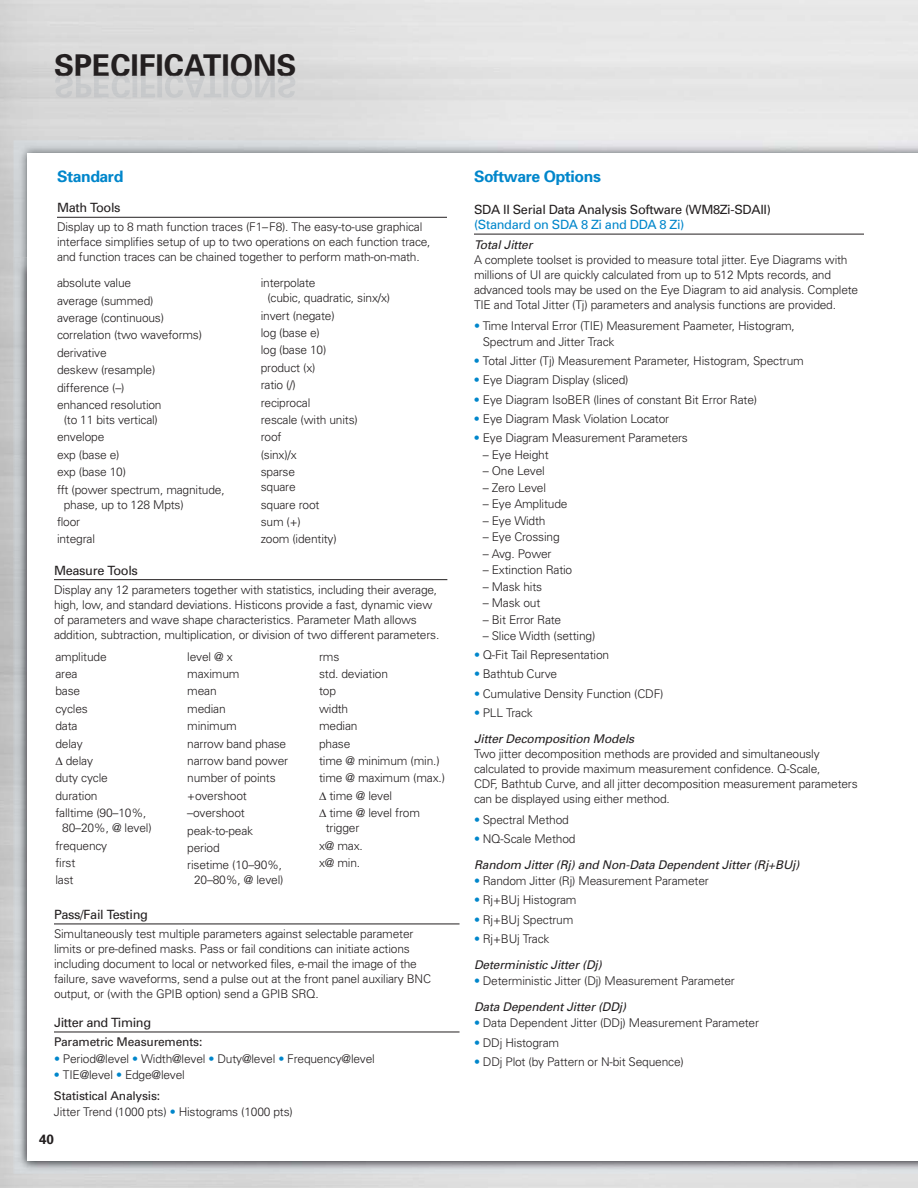
<style>
.page{position:relative;width:918px;height:1188px;background:#fff}
.page>*{position:absolute;margin:0;border:0;box-sizing:border-box;transform-origin:0 0}
.t1{font:700 30px "Univers";color:#231f20}
.t2{font:700 15.75px "Univers";letter-spacing:-.025em;color:#0086cb}
.t3{font:700 13.5px "Univers";color:#231f20}
.t4{font:12.75px "Univers";letter-spacing:-.025em;color:#231f20}
.t5{font:12.75px "Univers";letter-spacing:-.025em;color:#0086cb}
.t6{font:300 12px/17.4px "Univers";letter-spacing:-.015em;color:#231f20}
.t7{font:italic 12px/25.8px "Univers";color:#231f20}
.t8{font:12px/20.4px "Univers";letter-spacing:-.015em;color:#231f20}
.s1{font-family:"Arial";font-weight:400}
.s2{color:#0086cb}
.s3{font-weight:300;color:#0086cb}
.s4{font-weight:300}
.s5{font-weight:300;font-style:normal;color:#0086cb}
.s6{font-weight:300;font-style:normal}
.s7{font-weight:400;font-style:italic}
</style>
<div class="page">
<img style="left:14px;top:257px;width:904px;height:917px">
<div style="left:27px;top:153px;width:891px;height:1008px;background:#fff"></div>
<hr style="left:57px;top:217px;width:390px;height:1px;background:#231f20">
<hr style="left:474px;top:234px;width:390px;height:1px;background:#231f20">
<hr style="left:54px;top:579px;width:393px;height:1px;background:#231f20">
<img style="left:55px;top:75px;width:240px;height:23px">
<hr style="left:54px;top:924px;width:406px;height:1px;background:#231f20">
<hr style="left:54px;top:1032px;width:406px;height:1px;background:#231f20">
<h1 class="t1" style="left:54px;top:54px;width:244px">SPECIFICATIONS</h1>
<h2 class="t2" style="left:57px;top:170px;width:68px">Standard</h2>
<p class="t4" style="left:57px;top:203px;width:65px">Math Tools</p>
<p class="t6" style="left:57px;top:221px;width:375px;line-height:15px">Display up to 8 math function traces (F1–F8). The easy-to-use graphical interface simplifies setup of up to two operations on each function trace, and function traces can be chained together to perform math-on-math.</p>
<p class="t6" style="left:57px;top:275px;width:147px">absolute value<br>average (summed)<br>average (continuous) correlation (two waveforms) derivative<br>deskew (resample) difference (–)<br>enhanced resolution</p>
<p class="t6" style="left:57px;top:412px;width:169px;text-indent:7px">(to 11 bits vertical)<br>envelope<br>exp (base e)<br>exp (base 10)<br>fft (power spectrum, magnitude,</p>
<p class="t6" style="left:57px;top:497px;width:128px;text-indent:7px">phase, up to 128 Mpts) floor<br>integral</p>
<p class="t6" style="left:267px;top:276px;width:124px;line-height:15px;text-indent:-7px">interpolate<br>(cubic, quadratic, sinx/x)</p>
<p class="t6" style="left:261px;top:308px;width:99px">invert (negate)<br>log (base e)<br>log (base 10) product (x)<br>ratio (/)<br>reciprocal<br>rescale (with units) roof<br>(sinx)/x<br>sparse</p>
<p class="t6" style="left:261px;top:479px;width:78px">square<br>square root sum (+)<br>zoom (identity)</p>
<p class="t4" style="left:54px;top:565px;width:85px">Measure Tools</p>
<p class="t6" style="left:54px;top:583px;width:387px;line-height:15px">Display any 12 parameters together with statistics, including their average, high, low, and standard deviations. Histicons provide a fast, dynamic view of parameters and wave shape characteristics. Parameter Math allows addition, subtraction, multiplication, or division of two different parameters.</p>
<p class="t6" style="left:56px;top:649px;width:93px">amplitude<br>area<br>base<br>cycles<br>data<br>delay<br><span class="s1">Δ</span> delay<br>duty cycle duration<br>falltime (90–10%,</p>
<p class="t6" style="left:56px;top:820px;width:98px;text-indent:7px">80–20%, @ level) frequency<br>first<br>last</p>
<p class="t6" style="left:187px;top:649px;width:102px">level @ x<br>maximum<br>mean<br>median<br>minimum<br>narrow band phase narrow band power number of points +overshoot –overshoot peak-to-peak period<br>risetime (10–90%,</p>
<p class="t6" style="left:194px;top:872px;width:91px">20–80%, @ level)</p>
<p class="t6" style="left:319px;top:649px;width:127px">rms<br>std. deviation<br>top<br>width<br>median<br>phase<br>time @ minimum (min.) time @ maximum (max.)<br><span class="s1">Δ</span> time @ level<br><span class="s1">Δ</span> time @ level from</p>
<p class="t6" style="left:319px;top:820px;width:45px;text-align:center">trigger x@ max. x@ min.</p>
<p class="t4" style="left:54px;top:910px;width:96px">Pass/Fail Testing</p>
<p class="t6" style="left:54px;top:928px;width:379px;line-height:15px">Simultaneously test multiple parameters against selectable parameter limits or pre-defined masks. Pass or fail conditions can initiate actions including document to local or networked files, e-mail the image of the failure, save waveforms, send a pulse out at the front panel auxiliary BNC output, or (with the GPIB option) send a GPIB SRQ.</p>
<p class="t4" style="left:54px;top:1018px;width:99px">Jitter and Timing</p>
<p class="t8" style="left:54px;top:1033px;width:150px">Parametric Measurements:</p>
<p class="t6" style="left:54px;top:1051px;width:322px"><span class="s2">•</span> Period@level <span class="s2">•</span> Width@level <span class="s2">•</span> Duty@level <span class="s2">•</span> Frequency@level</p>
<p class="t8" style="left:54px;top:1066px;width:132px"><span class="s3">•</span> <span class="s4">TIE@level</span> <span class="s3">•</span> <span class="s4">Edge@level<br></span>Statistical Analysis:</p>
<p class="t6" style="left:54px;top:1104px;width:240px">Jitter Trend (1000 pts) <span class="s2">•</span> Histograms (1000 pts)</p>
<p class="t3" style="left:39px;top:1134px;width:16px">40</p>
<h2 class="t2" style="left:474px;top:170px;width:128px">Software Options</h2>
<p class="t4" style="left:474px;top:205px;width:299px">SDA II Serial Data Analysis Software (WM8Zi-SDAII)</p>
<p class="t5" style="left:474px;top:220px;width:212px">(Standard on SDA 8 Zi and DDA 8 Zi)</p>
<p class="t7" style="left:474px;top:232px;width:62px">TotalJitter</p>
<p class="t6" style="left:474px;top:253px;width:386px;line-height:15px">A complete toolset is provided to measure total jitter. Eye Diagrams with millions of UI are quickly calculated from up to 512 Mpts records, and advanced tools may be used on the Eye Diagram to aid analysis. Complete TIE and Total Jitter (Tj) parameters and analysis functions are provided.</p>
<p class="t6" style="left:483px;top:318px;width:314px;line-height:16.5px;text-indent:-9px"><span class="s2">•</span> Time Interval Error (TIE) Measurement Paameter, Histogram,<br>Spectrum and Jitter Track</p>
<p class="t6" style="left:474px;top:353px;width:331px"><span class="s2">•</span> Total Jitter (Tj) Measurement Parameter, Histogram, Spectrum</p>
<p class="t6" style="left:474px;top:373px;width:156px"><span class="s2">•</span> Eye Diagram Display (sliced)</p>
<p class="t6" style="left:474px;top:392px;width:285px"><span class="s2">•</span> Eye Diagram IsoBER (lines of constant Bit Error Rate)</p>
<p class="t6" style="left:474px;top:411px;width:197px"><span class="s2">•</span> Eye Diagram Mask Violation Locator</p>
<p class="t6" style="left:474px;top:430px;width:215px"><span class="s2">•</span> Eye Diagram Measurement Parameters</p>
<p class="t6" style="left:483px;top:447px;width:67px">– Eye Height</p>
<p class="t6" style="left:483px;top:463px;width:64px">– One Level</p>
<p class="t6" style="left:483px;top:480px;width:65px">– Zero Level</p>
<p class="t6" style="left:483px;top:496px;width:86px">– Eye Amplitude</p>
<p class="t6" style="left:483px;top:513px;width:64px">– Eye Width</p>
<p class="t6" style="left:483px;top:529px;width:78px">– Eye Crossing</p>
<p class="t6" style="left:483px;top:546px;width:70px">– Avg. Power</p>
<p class="t6" style="left:483px;top:562px;width:91px">– Extinction Ratio</p>
<p class="t6" style="left:483px;top:579px;width:61px">– Mask hits</p>
<p class="t6" style="left:483px;top:595px;width:59px">– Mask out</p>
<p class="t6" style="left:483px;top:612px;width:80px">– Bit Error Rate</p>
<p class="t6" style="left:483px;top:628px;width:114px">– Slice Width (setting)</p>
<p class="t6" style="left:474px;top:647px;width:137px"><span class="s2">•</span> Q-Fit Tail Representation</p>
<p class="t6" style="left:474px;top:667px;width:85px"><span class="s2">•</span> Bathtub Curve</p>
<p class="t6" style="left:474px;top:686px;width:191px"><span class="s2">•</span> Cumulative Density Function (CDF)</p>
<p class="t7" style="left:474px;top:701px;width:164px"><span class="s5">•</span> <span class="s6">PLL Track<br></span>JitterDecomposition Models</p>
<p class="t6" style="left:474px;top:747px;width:385px;line-height:15px">Two jitter decomposition methods are provided and simultaneously calculated to provide maximum measurement confidence. Q-Scale,<br>CDF, Bathtub Curve, and all jitter decomposition measurement parameters can be displayed using either method.</p>
<p class="t6" style="left:474px;top:812px;width:96px"><span class="s2">•</span> Spectral Method</p>
<p class="t7" style="left:474px;top:827px;width:329px"><span class="s5">•</span> <span class="s6">NQ-Scale Method<br></span>Random Jitter(Rj)and Non-Data DependentJitter(Rj+BUj)</p>
<p class="t6" style="left:474px;top:873px;width:236px"><span class="s2">•</span> Random Jitter (Rj) Measurement Parameter</p>
<p class="t6" style="left:474px;top:893px;width:104px"><span class="s2">•</span> Rj+BUj Histogram</p>
<p class="t6" style="left:474px;top:912px;width:101px"><span class="s2">•</span> Rj+BUj Spectrum</p>
<p class="t7" style="left:474px;top:927px;width:132px"><span class="s5">•</span> <span class="s6">Rj+BUj Track<br></span>Deterministic Jitter(Dj)</p>
<p class="t6" style="left:474px;top:969px;width:262px;line-height:25.8px"><span class="s2">•</span> Deterministic Jitter (Dj) Measurement Parameter<br><span class="s7">Data DependentJitter(DDj)</span></p>
<p class="t6" style="left:474px;top:1016px;width:287px"><span class="s2">•</span> Data Dependent Jitter (DDj) Measurement Parameter</p>
<p class="t6" style="left:474px;top:1035px;width:87px"><span class="s2">•</span> DDj Histogram</p>
<p class="t6" style="left:474px;top:1054px;width:211px"><span class="s2">•</span> DDj Plot (by Pattern or N-bit Sequence)</p>
</div>
